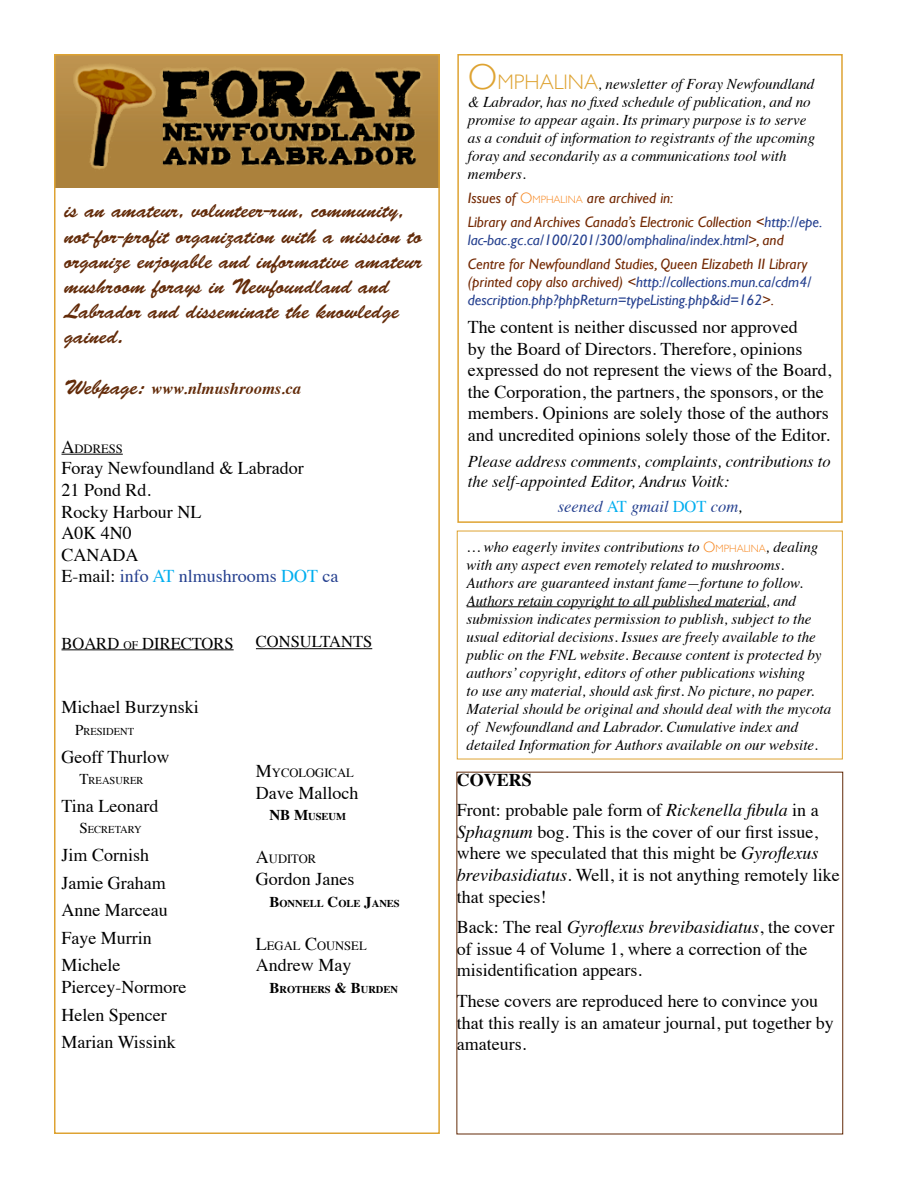
<style>
.page{position:relative;width:918px;height:1188px;background:#fff}
.page>*{position:absolute;margin:0;border:0;box-sizing:border-box;transform-origin:0 0}
.t1{font:21px/25.2px "Brush Script Std";color:#632b09}
.t2{font:18px/21.6px "Times";color:#000}
.t3{font:italic 16.5px/19.8px "Times";color:#000}
.t4{font:16.5px "Times";color:#000}
.t5{font:italic 700 16.5px "Times";color:#632b09}
.t6{font:italic 16.5px "Times";color:#25408f}
.t7{font:italic 15px/18px "Times";color:#000}
.t8{font:italic 15px/24px "Gill Sans";color:#722701}
.t9{font:italic 15px/18px "Gill Sans";color:#25408f}
.t10{font:12.6px "Times";color:#000}
.t11{font:700 10.5px "Times";color:#000}
.t12{font:10.5px "Times";color:#000}
.s1{font-family:"Brush Script Std";font-weight:400;font-style:normal;font-size:21px}
.s2{font-size:18px}
.s3{color:#25408f}
.s4{color:#00aeef}
.s5{font-size:11.55px}
.s6{font-size:15px}
.s7{font-family:"Gill Sans";font-weight:300;font-style:normal;font-size:36px;color:#dea332}
.s8{font-family:"Gill Sans";font-weight:300;font-style:normal;font-size:21px;color:#dea332}
.s9{font-weight:300;font-style:normal;color:#f6861f}
.s10{font-weight:300;font-style:normal;font-size:10.5px;color:#f6861f}
.s11{color:#722701}
.s12{font-style:normal;color:#00aeef}
.s13{color:#000}
.s14{font-family:"Gill Sans";font-weight:300;font-style:normal;color:#f6861f}
.s15{font-family:"Gill Sans";font-weight:300;font-style:normal;font-size:10.5px;color:#f6861f}
.s16{font-weight:700}
.s17{font-style:italic}
</style>
<div class="page">
<img style="left:57px;top:57px;width:380px;height:131px">
<div style="left:54px;top:54px;width:386px;height:1080px;border:2px solid #dea332"></div>
<hr style="left:62px;top:454px;width:61px;height:1px;background:#000">
<div style="left:457px;top:54px;width:386px;height:469px;border:2px solid #dea332"></div>
<hr style="left:467px;top:606px;width:299px;height:1px;background:#000">
<div style="left:457px;top:531px;width:386px;height:228px;border:1px solid #dea332"></div>
<hr style="left:62px;top:649px;width:172px;height:1px;background:#000">
<hr style="left:256px;top:648px;width:116px;height:1px;background:#000">
<p class="t1" style="left:64px;top:197px;width:359px">is an amateur, volunteer-run, community, not-for-profit organization with a mission to organize enjoyable and informative amateur mushroom forays in Newfoundland and Labrador and disseminate the knowledge gained.</p>
<p class="t5" style="left:64px;top:381px;width:238px"><span class="s1">Webpage:</span> www.nlmushrooms.ca</p>
<p class="t10" style="left:62px;top:443px;width:63px"><span class="s2">A</span>DDRESS</p>
<p class="t2" style="left:62px;top:459px;width:278px">Foray Newfoundland &amp; Labrador<br>21 Pond Rd.<br>Rocky Harbour NL<br>A0K 4N0<br>CANADA<br>E-mail: <span class="s3">info</span> <span class="s4">AT</span> <span class="s3">nlmushrooms</span> <span class="s4">DOT</span> <span class="s3">ca</span></p>
<p class="t4" style="left:62px;top:636px;width:174px">BOARD <span class="s5">OF</span> DIRECTORS</p>
<p class="t2" style="left:62px;top:698px;width:139px">Michael Burzynski</p>
<p class="t12" style="left:75px;top:727px;width:61px"><span class="s6">P</span>RESIDENT</p>
<p class="t2" style="left:62px;top:747px;width:109px">Geoff Thurlow</p>
<p class="t12" style="left:80px;top:776px;width:66px"><span class="s6">T</span>REASURER</p>
<p class="t2" style="left:62px;top:796px;width:98px">Tina Leonard</p>
<p class="t12" style="left:80px;top:826px;width:64px"><span class="s6">S</span>ECRETARY</p>
<p class="t2" style="left:62px;top:843px;width:108px;line-height:27.6px">Jim Cornish<br>Jamie Graham<br>Anne Marceau<br>Faye Murrin<br>Michele</p>
<p class="t2" style="left:62px;top:975px;width:126px;line-height:27.6px">Piercey-Normore<br>Helen Spencer<br>Marian Wissink</p>
<p class="t4" style="left:256px;top:635px;width:118px">CONSULTANTS</p>
<p class="t10" style="left:256px;top:768px;width:99px"><span class="s2">M</span>YCOLOGICAL</p>
<p class="t2" style="left:256px;top:783px;width:104px">Dave Malloch</p>
<p class="t11" style="left:269px;top:812px;width:78px"><span class="s6">NB M</span>USEUM</p>
<p class="t10" style="left:256px;top:854px;width:62px"><span class="s2">A</span>UDITOR</p>
<p class="t2" style="left:256px;top:870px;width:100px">Gordon Janes</p>
<p class="t11" style="left:269px;top:899px;width:132px"><span class="s6">B</span>ONNELL <span class="s6">C</span>OLE <span class="s6">J</span>ANES</p>
<p class="t10" style="left:256px;top:940px;width:112px"><span class="s2">L</span>EGAL <span class="s2">C</span>OUNSEL</p>
<p class="t2" style="left:256px;top:956px;width:97px">Andrew May</p>
<p class="t11" style="left:269px;top:985px;width:130px"><span class="s6">B</span>ROTHERS <span class="s6">&amp; B</span>URDEN</p>
<p class="t7" style="left:468px;top:77px;width:349px"><span class="s7">O</span><span class="s8">MPHALINA</span>, newsletter of Foray Newfoundland &amp; Labrador, has no fixed schedule of publication, and no promise to appear again. Its primary purpose is to serve as a conduit of information to registrants of the upcoming foray and secondarily as a communications tool with members.</p>
<p class="t8" style="left:468px;top:186px;width:356px">Issues of <span class="s9">O</span><span class="s10">MPHALINA</span> are archived in:<br>Library and Archives Canada’s Electronic Collection &lt;<span class="s3">http://epe.</span></p>
<p class="t8" style="left:468px;top:228px;width:341px"><span class="s3">lac-bac.gc.ca/100/201/300/omphalina/index.html</span>&gt;, and<br>Centre for Newfoundland Studies, Queen Elizabeth II Library</p>
<p class="t9" style="left:468px;top:273px;width:345px"><span class="s11">(printed copy also archived) &lt;</span>http://collections.mun.ca/cdm4/ description.php?phpReturn=typeListing.php&amp;id=162<span class="s11">&gt;.</span></p>
<p class="t2" style="left:468px;top:318px;width:365px">The content is neither discussed nor approved<br>by the Board of Directors. Therefore, opinions expressed do not represent the views of the Board, the Corporation, the partners, the sponsors, or the members. Opinions are solely those of the authors and uncredited opinions solely those of the Editor.</p>
<p class="t3" style="left:468px;top:453px;width:364px">Please address comments, complaints, contributions to the self-appointed Editor, Andrus Voitk:</p>
<p class="t6" style="left:558px;top:500px;width:186px">seened <span class="s12">AT</span> gmail <span class="s12">DOT</span> com<span class="s13">,</span></p>
<p class="t7" style="left:467px;top:539px;width:366px">… who eagerly invites contributions to <span class="s14">O</span><span class="s15">MPHALINA</span>, dealing with any aspect even remotely related to mushrooms.<br>Authors are guaranteed instant fame—fortune to follow.<br>Authors retain copyright to all published material, and submission indicates permission to publish, subject to the usual editorial decisions. Issues are freely available to the public on the FNL website. Because content is protected by authors’ copyright, editors of other publications wishing<br>to use any material, should ask first. No picture, no paper.<br>Material should be original and should deal with the mycota of Newfoundland and Labrador. Cumulative index and detailed Information for Authors available on our website.</p>
<p class="t2" style="left:457px;top:766px;width:363px;line-height:30.6px"><span class="s16">COVERS<br></span>Front: probable pale form of <span class="s17">Rickenella fibula</span> in a</p>
<p class="t2" style="left:457px;top:823px;width:385px"><span class="s17">Sphagnum</span> bog. This is the cover of our first issue, where we speculated that this might be <span class="s17">Gyroflexus brevibasidiatus</span>. Well, it is not anything remotely like that species!</p>
<p class="t2" style="left:457px;top:918px;width:379px">Back: The real <span class="s17">Gyroflexus brevibasidiatus</span>, the cover of issue 4 of Volume 1, where a correction of the misidentification appears.</p>
<p class="t2" style="left:457px;top:992px;width:378px">These covers are reproduced here to convince you that this really is an amateur journal, put together by amateurs.</p>
</div>
